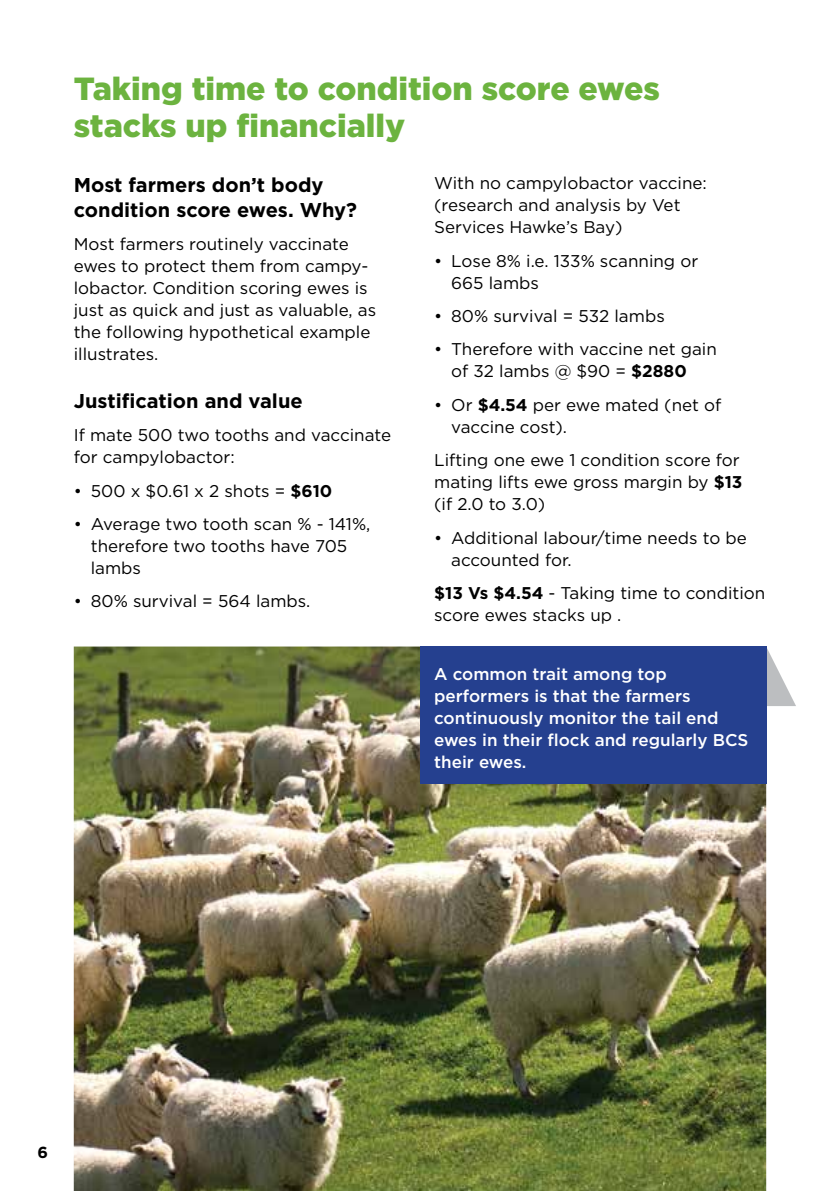
<style>
.page{position:relative;width:840px;height:1191px;background:#fff}
.page>*{position:absolute;margin:0;border:0;box-sizing:border-box;transform-origin:0 0}
.t1{font:900 32px/37px "Gotham";color:#6cb33f}
.t2{font:700 20px/25px "Gotham";color:#000}
.t3{font:17px/22px "Gotham";color:#000}
.t4{font:500 17px/22px "Gotham";color:#fff}
.t5{font:700 16px "Gotham";color:#000}
.s1{font-weight:700}
</style>
<div class="page">
<svg style="left:765px;top:646px;width:30px;height:60px"></svg>
<img style="left:74px;top:646px;width:691px;height:545px">
<div style="left:420px;top:646px;width:345px;height:138px;background:#25408f"></div>
<h1 class="t1" style="left:74px;top:70px;width:587px">Taking time to condition score ewes stacks up financially</h1>
<p class="t2" style="left:74px;top:172px;width:284px">Most farmers don’t body condition score ewes. Why?</p>
<p class="t3" style="left:74px;top:233px;width:304px">Most farmers routinely vaccinate ewes to protect them from campy&shy;lobactor. Condition scoring ewes is just as quick and just as valuable, as the following hypothetical example illustrates.</p>
<p class="t2" style="left:74px;top:388px;width:230px">Justification and value</p>
<p class="t3" style="left:74px;top:424px;width:319px">If mate 500 two tooths and vaccinate for campylobactor:</p>
<p class="t3" style="left:74px;top:479px;width:260px">• 500 x $0.61 x 2 shots = <span class="s1">$610</span></p>
<p class="t3" style="left:91px;top:512px;width:281px;text-indent:-17px">• Average two tooth scan % - 141%, therefore two tooths have 705 lambs</p>
<p class="t3" style="left:74px;top:590px;width:238px">• 80% survival = 564 lambs.</p>
<p class="t3" style="left:434px;top:172px;width:274px">With no campylobactor vaccine: (research and analysis by Vet<br>Services Hawke’s Bay)</p>
<p class="t3" style="left:451px;top:249px;width:248px;text-indent:-17px">• Lose 8% i.e. 133% scanning or<br>665 lambs</p>
<p class="t3" style="left:434px;top:305px;width:232px">• 80% survival = 532 lambs</p>
<p class="t3" style="left:451px;top:338px;width:267px;text-indent:-17px">• Therefore with vaccine net gain of 32 lambs @ $90 = <span class="s1">$2880</span></p>
<p class="t3" style="left:451px;top:393px;width:271px;text-indent:-17px">• Or <span class="s1">$4.54</span> per ewe mated (net of vaccine cost).</p>
<p class="t3" style="left:434px;top:449px;width:309px">Lifting one ewe 1 condition score for mating lifts ewe gross margin by <span class="s1">$13 </span>(if 2.0 to 3.0)</p>
<p class="t3" style="left:451px;top:526px;width:297px;text-indent:-17px">• Additional labour/time needs to be accounted for.</p>
<p class="t3" style="left:434px;top:581px;width:332px"><span class="s1">$13 Vs $4.54</span> - Taking time to condition score ewes stacks up .</p>
<p class="t4" style="left:434px;top:662px;width:315px">A common trait among top performers is that the farmers continuously monitor the tail end ewes in their flock and regularly BCS their ewes.</p>
<p class="t5" style="left:38px;top:1142px;width:12px">6</p>
</div>
